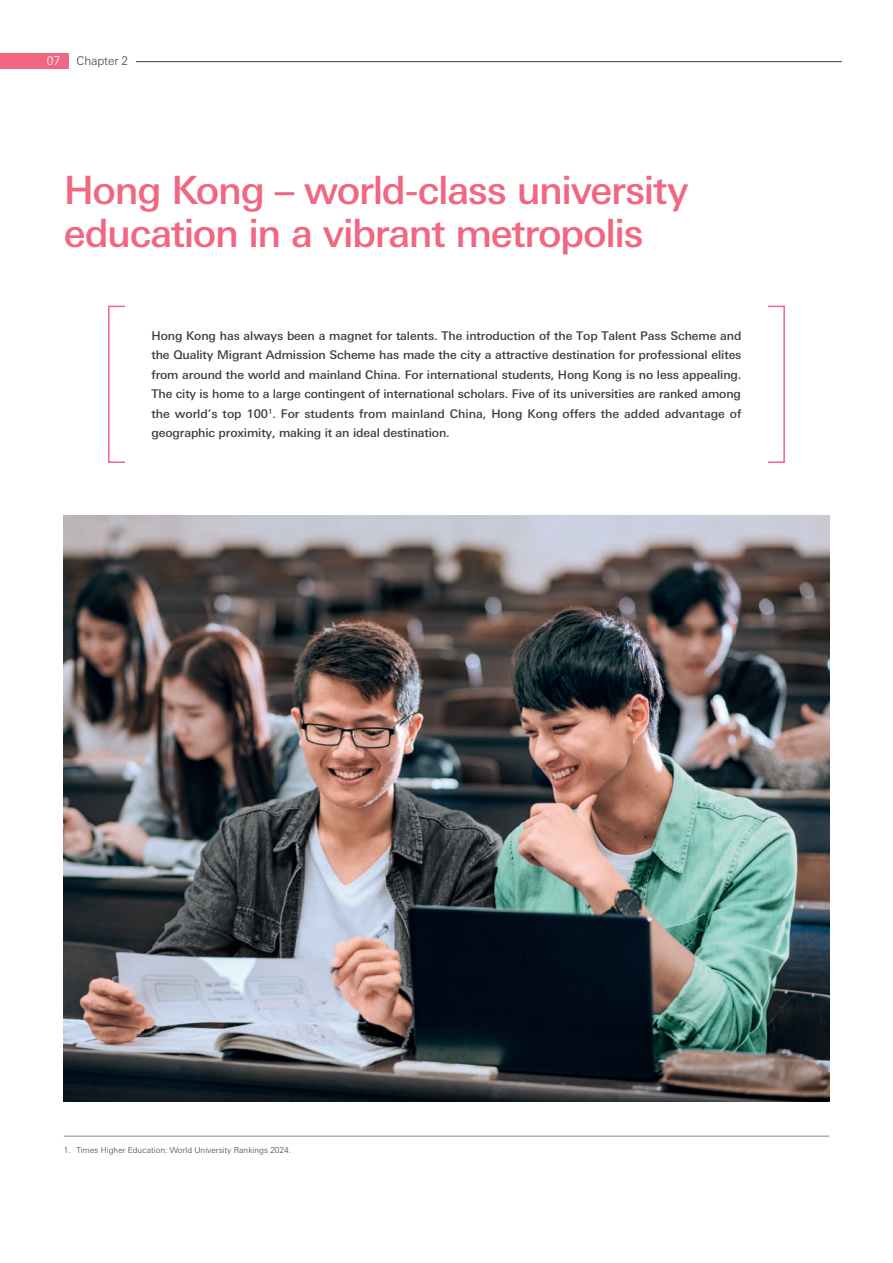
<style>
.page{position:relative;width:893px;height:1263px;background:#fff}
.page>*{position:absolute;margin:0;border:0;box-sizing:border-box;transform-origin:0 0}
.t1{font:500 39px/43.5px "Univers Nextfor HSBC";letter-spacing:-.035em;color:#f16681}
.t2{font:500 12px/19.5px "Univers Nextfor HSBC";letter-spacing:-.01em;color:#3e3e3f;text-align:justify}
.t3{font:300 12px "Univers Nextfor HSBC";letter-spacing:-.01em;color:#3e3e3f}
.t4{font:300 12px "Univers Nextfor HSBC";color:#fff}
.t5{font:300 8.25px "Univers Nextfor HSBC";color:#3e3e3f}
</style>
<div class="page">
<img style="left:64px;top:515px;width:765px;height:586px">
<div style="left:108px;top:306px;width:18px;height:157px;border:2px solid #f16681"></div>
<div style="left:767px;top:306px;width:18px;height:157px;border:2px solid #f16681"></div>
<div style="left:0;top:53px;width:68px;height:16px;background:#f16681"></div>
<hr style="left:64px;top:1135px;width:765px;height:2px;background:#939598">
<hr style="left:136px;top:61px;width:706px;height:1px;background:#3e3e3f">
<p class="t4" style="left:47px;top:53px;width:15px">07</p>
<p class="t3" style="left:77px;top:53px;width:53px">Chapter 2</p>
<h1 class="t1" style="left:64px;top:166px;width:626px">Hong Kong – world-class university education in a vibrant metropolis</h1>
<p class="t2" style="left:151px;top:325px;width:591px">Hong Kong has always been a magnet for talents. The introduction of the Top Talent Pass Scheme and the Quality Migrant Admission Scheme has made the city a attractive destination for professional elites from around the world and mainland China. For international students, Hong Kong is no less appealing.<br>The city is home to a large contingent of international scholars. Five of its universities are ranked among the world’s top 100<sup>1</sup>. For students from mainland China, Hong Kong offers the added advantage of geographic proximity, making it an ideal destination.</p>
<p class="t5" style="left:64px;top:1144px;width:229px">1. Times Higher Education: World University Rankings 2024.</p>
</div>
